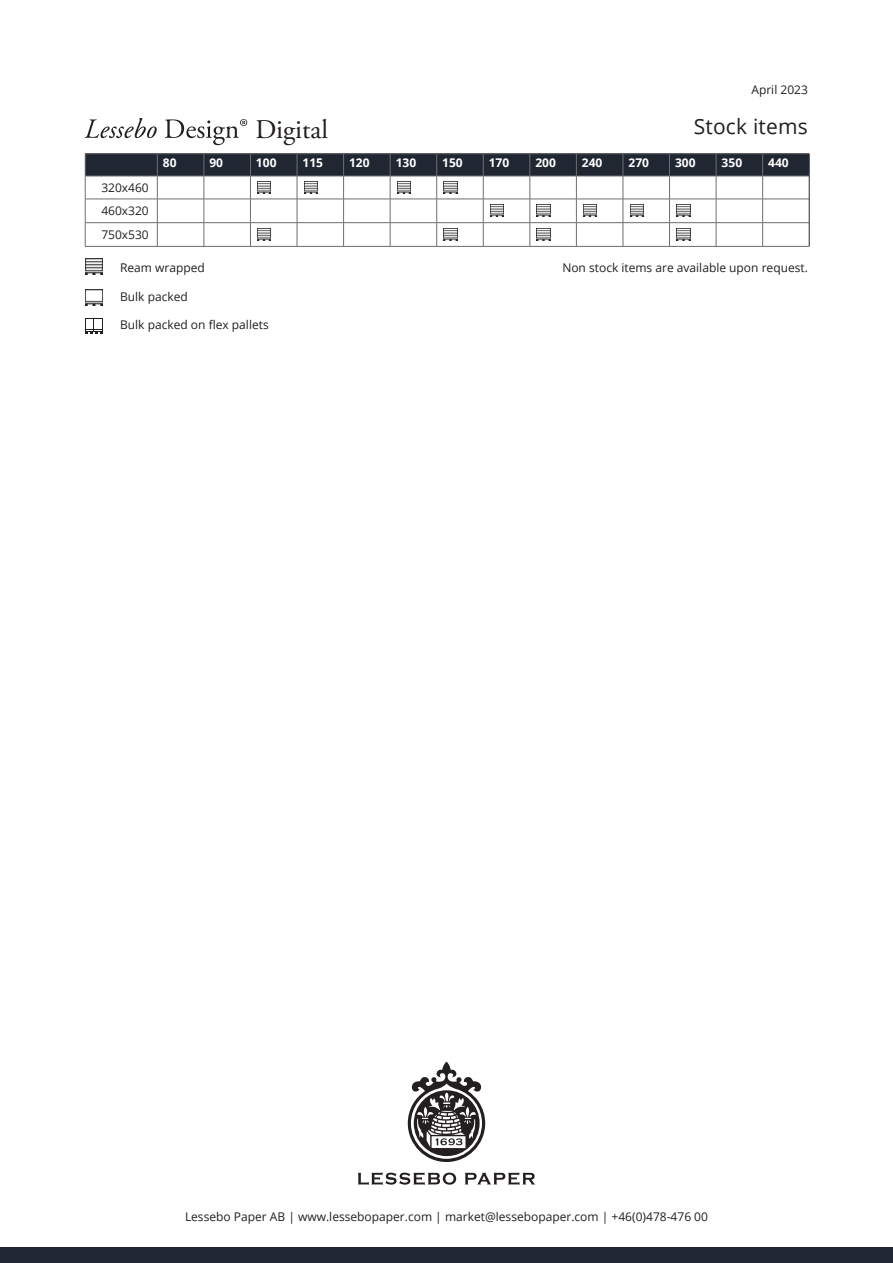
<style>
.page{position:relative;width:893px;height:1263px;background:#fff}
.page>*{position:absolute;margin:0;border:0;box-sizing:border-box;transform-origin:0 0}
.t1{font:27px "Adobe Garamond Pro";color:#231f20}
.t2{font:21px "Open Sans";letter-spacing:.01em;color:#231f20}
.t3{font:12px/23.5px "Open Sans";color:#231f20;text-align:justify}
.t4{font:700 12px "Open Sans";color:#fff}
</style>
<div class="page">
<svg style="left:358px;top:1172px;width:98px;height:13px"></svg>
<svg style="left:465px;top:1172px;width:70px;height:13px"></svg>
<svg style="left:408px;top:1062px;width:77px;height:100px"></svg>
<div style="left:0;top:1247px;width:893px;height:16px;background:#212732"></div>
<div style="left:85px;top:154px;width:72px;height:22px;background:#212732"></div>
<div style="left:157px;top:154px;width:47px;height:22px;background:#212732"></div>
<div style="left:204px;top:154px;width:46px;height:22px;background:#212732"></div>
<div style="left:250px;top:154px;width:47px;height:22px;background:#212732"></div>
<div style="left:297px;top:154px;width:47px;height:22px;background:#212732"></div>
<div style="left:344px;top:154px;width:46px;height:22px;background:#212732"></div>
<div style="left:390px;top:154px;width:47px;height:22px;background:#212732"></div>
<div style="left:437px;top:154px;width:46px;height:22px;background:#212732"></div>
<div style="left:483px;top:154px;width:47px;height:22px;background:#212732"></div>
<div style="left:530px;top:154px;width:46px;height:22px;background:#212732"></div>
<div style="left:576px;top:154px;width:47px;height:22px;background:#212732"></div>
<div style="left:623px;top:154px;width:46px;height:22px;background:#212732"></div>
<div style="left:669px;top:154px;width:47px;height:22px;background:#212732"></div>
<div style="left:716px;top:154px;width:47px;height:22px;background:#212732"></div>
<div style="left:763px;top:154px;width:46px;height:22px;background:#212732"></div>
<hr style="left:85px;top:153px;width:72px;height:1px;background:#6d6e71">
<hr style="left:85px;top:176px;width:72px;height:1px;background:#6d6e71">
<hr style="left:85px;top:199px;width:72px;height:1px;background:#6d6e71">
<hr style="left:85px;top:222px;width:72px;height:1px;background:#6d6e71">
<svg style="left:85px;top:154px;width:1px;height:92px"></svg>
<hr style="left:85px;top:246px;width:72px;height:1px;background:#6d6e71">
<hr style="left:157px;top:153px;width:47px;height:1px;background:#6d6e71">
<hr style="left:157px;top:222px;width:47px;height:1px;background:#6d6e71">
<hr style="left:204px;top:153px;width:46px;height:1px;background:#6d6e71">
<hr style="left:250px;top:153px;width:47px;height:1px;background:#6d6e71">
<hr style="left:297px;top:153px;width:46px;height:1px;background:#6d6e71">
<hr style="left:343px;top:153px;width:47px;height:1px;background:#6d6e71">
<hr style="left:390px;top:153px;width:46px;height:1px;background:#6d6e71">
<hr style="left:436px;top:153px;width:47px;height:1px;background:#6d6e71">
<hr style="left:483px;top:153px;width:47px;height:1px;background:#6d6e71">
<hr style="left:530px;top:153px;width:46px;height:1px;background:#6d6e71">
<hr style="left:576px;top:153px;width:47px;height:1px;background:#6d6e71">
<hr style="left:623px;top:153px;width:46px;height:1px;background:#6d6e71">
<hr style="left:669px;top:153px;width:47px;height:1px;background:#6d6e71">
<hr style="left:669px;top:176px;width:47px;height:1px;background:#6d6e71">
<hr style="left:716px;top:153px;width:46px;height:1px;background:#6d6e71">
<hr style="left:716px;top:199px;width:46px;height:1px;background:#6d6e71">
<hr style="left:716px;top:222px;width:46px;height:1px;background:#6d6e71">
<hr style="left:716px;top:246px;width:46px;height:1px;background:#6d6e71">
<hr style="left:762px;top:153px;width:47px;height:1px;background:#6d6e71">
<hr style="left:762px;top:199px;width:47px;height:1px;background:#6d6e71">
<hr style="left:762px;top:222px;width:47px;height:1px;background:#6d6e71">
<hr style="left:762px;top:246px;width:47px;height:1px;background:#6d6e71">
<hr style="left:157px;top:176px;width:47px;height:1px;background:#6d6e71">
<svg style="left:157px;top:154px;width:1px;height:92px"></svg>
<hr style="left:204px;top:176px;width:46px;height:1px;background:#6d6e71">
<hr style="left:250px;top:176px;width:47px;height:1px;background:#6d6e71">
<hr style="left:297px;top:176px;width:47px;height:1px;background:#6d6e71">
<hr style="left:344px;top:176px;width:46px;height:1px;background:#6d6e71">
<hr style="left:390px;top:176px;width:47px;height:1px;background:#6d6e71">
<hr style="left:437px;top:176px;width:46px;height:1px;background:#6d6e71">
<hr style="left:483px;top:176px;width:47px;height:1px;background:#6d6e71">
<hr style="left:530px;top:176px;width:46px;height:1px;background:#6d6e71">
<hr style="left:576px;top:176px;width:47px;height:1px;background:#6d6e71">
<hr style="left:623px;top:176px;width:46px;height:1px;background:#6d6e71">
<hr style="left:157px;top:199px;width:47px;height:1px;background:#6d6e71">
<hr style="left:204px;top:199px;width:46px;height:1px;background:#6d6e71">
<hr style="left:204px;top:222px;width:46px;height:1px;background:#6d6e71">
<hr style="left:250px;top:199px;width:47px;height:1px;background:#6d6e71">
<hr style="left:297px;top:199px;width:47px;height:1px;background:#6d6e71">
<hr style="left:297px;top:222px;width:47px;height:1px;background:#6d6e71">
<hr style="left:344px;top:199px;width:46px;height:1px;background:#6d6e71">
<svg style="left:343px;top:154px;width:1px;height:92px"></svg>
<hr style="left:390px;top:199px;width:47px;height:1px;background:#6d6e71">
<hr style="left:437px;top:199px;width:46px;height:1px;background:#6d6e71">
<hr style="left:483px;top:199px;width:47px;height:1px;background:#6d6e71">
<hr style="left:530px;top:199px;width:46px;height:1px;background:#6d6e71">
<hr style="left:576px;top:199px;width:47px;height:1px;background:#6d6e71">
<hr style="left:623px;top:199px;width:46px;height:1px;background:#6d6e71">
<svg style="left:623px;top:154px;width:1px;height:92px"></svg>
<hr style="left:669px;top:199px;width:47px;height:1px;background:#6d6e71">
<hr style="left:250px;top:222px;width:47px;height:1px;background:#6d6e71">
<svg style="left:250px;top:154px;width:1px;height:92px"></svg>
<svg style="left:297px;top:154px;width:1px;height:92px"></svg>
<hr style="left:344px;top:222px;width:46px;height:1px;background:#6d6e71">
<hr style="left:390px;top:222px;width:47px;height:1px;background:#6d6e71">
<svg style="left:390px;top:154px;width:1px;height:92px"></svg>
<hr style="left:437px;top:222px;width:46px;height:1px;background:#6d6e71">
<svg style="left:436px;top:154px;width:1px;height:92px"></svg>
<hr style="left:483px;top:222px;width:47px;height:1px;background:#6d6e71">
<svg style="left:483px;top:154px;width:1px;height:92px"></svg>
<hr style="left:530px;top:222px;width:46px;height:1px;background:#6d6e71">
<hr style="left:576px;top:222px;width:47px;height:1px;background:#6d6e71">
<hr style="left:623px;top:222px;width:46px;height:1px;background:#6d6e71">
<hr style="left:669px;top:222px;width:47px;height:1px;background:#6d6e71">
<hr style="left:157px;top:246px;width:47px;height:1px;background:#6d6e71">
<hr style="left:204px;top:246px;width:46px;height:1px;background:#6d6e71">
<hr style="left:250px;top:246px;width:47px;height:1px;background:#6d6e71">
<hr style="left:297px;top:246px;width:47px;height:1px;background:#6d6e71">
<hr style="left:344px;top:246px;width:46px;height:1px;background:#6d6e71">
<hr style="left:390px;top:246px;width:47px;height:1px;background:#6d6e71">
<hr style="left:437px;top:246px;width:46px;height:1px;background:#6d6e71">
<hr style="left:483px;top:246px;width:47px;height:1px;background:#6d6e71">
<hr style="left:530px;top:246px;width:46px;height:1px;background:#6d6e71">
<hr style="left:576px;top:246px;width:47px;height:1px;background:#6d6e71">
<hr style="left:623px;top:246px;width:46px;height:1px;background:#6d6e71">
<hr style="left:669px;top:246px;width:47px;height:1px;background:#6d6e71">
<svg style="left:204px;top:154px;width:1px;height:92px"></svg>
<svg style="left:530px;top:154px;width:1px;height:92px"></svg>
<svg style="left:576px;top:154px;width:1px;height:92px"></svg>
<svg style="left:669px;top:154px;width:1px;height:92px"></svg>
<hr style="left:716px;top:176px;width:46px;height:1px;background:#6d6e71">
<svg style="left:716px;top:154px;width:1px;height:92px"></svg>
<hr style="left:762px;top:176px;width:47px;height:1px;background:#6d6e71">
<svg style="left:762px;top:154px;width:1px;height:92px"></svg>
<svg style="left:809px;top:154px;width:1px;height:92px"></svg>
<svg style="left:258px;top:181px;width:13px;height:12px"></svg>
<img style="left:304px;top:181px;width:14px;height:12px">
<img style="left:397px;top:181px;width:14px;height:12px">
<svg style="left:444px;top:181px;width:13px;height:12px"></svg>
<img style="left:490px;top:205px;width:14px;height:12px">
<svg style="left:537px;top:206px;width:13px;height:11px"></svg>
<img style="left:583px;top:205px;width:14px;height:12px">
<svg style="left:630px;top:205px;width:13px;height:12px"></svg>
<svg style="left:677px;top:206px;width:13px;height:11px"></svg>
<svg style="left:258px;top:228px;width:13px;height:13px"></svg>
<svg style="left:444px;top:228px;width:13px;height:13px"></svg>
<svg style="left:537px;top:228px;width:13px;height:13px"></svg>
<svg style="left:677px;top:228px;width:13px;height:13px"></svg>
<svg style="left:85px;top:318px;width:18px;height:16px"></svg>
<img style="left:85px;top:289px;width:18px;height:16px">
<img style="left:85px;top:258px;width:18px;height:17px">
<svg style="left:85px;top:118px;width:72px;height:20px"></svg>
<svg style="left:165px;top:119px;width:82px;height:26px"></svg>
<h1 class="t1" style="left:256px;top:118px;width:74px">Digital</h1>
<p class="t3" style="left:751px;top:79px;width:58px">April 2023</p>
<h2 class="t2" style="left:694px;top:118px;width:116px">Stock items</h2>
<p class="t3" style="left:101px;top:177px;width:49px">320x460<br>460x320<br>750x530</p>
<p class="t4" style="left:163px;top:156px;width:15px">80</p>
<p class="t4" style="left:209px;top:156px;width:15px">90</p>
<p class="t4" style="left:256px;top:156px;width:22px">100</p>
<p class="t4" style="left:303px;top:156px;width:22px">115</p>
<p class="t4" style="left:349px;top:156px;width:22px">120</p>
<p class="t4" style="left:396px;top:156px;width:22px">130</p>
<p class="t4" style="left:442px;top:156px;width:22px">150</p>
<p class="t4" style="left:489px;top:156px;width:22px">170</p>
<p class="t4" style="left:535px;top:156px;width:22px">200</p>
<p class="t4" style="left:582px;top:156px;width:22px">240</p>
<p class="t4" style="left:628px;top:156px;width:22px">270</p>
<p class="t4" style="left:675px;top:156px;width:22px">300</p>
<p class="t4" style="left:722px;top:156px;width:22px">350</p>
<p class="t4" style="left:768px;top:156px;width:22px">440</p>
<p class="t3" style="left:120px;top:257px;width:86px">Ream wrapped</p>
<p class="t3" style="left:120px;top:286px;width:69px">Bulk packed</p>
<p class="t3" style="left:120px;top:313px;width:150px">Bulk packed on flex pallets</p>
<p class="t3" style="left:562px;top:257px;width:247px">Non stock items are available upon request.</p>
<p class="t3" style="left:185px;top:1206px;width:524px">Lessebo Paper AB | www.lessebopaper.com | market@lessebopaper.com | +46(0)478-476 00</p>
</div>
